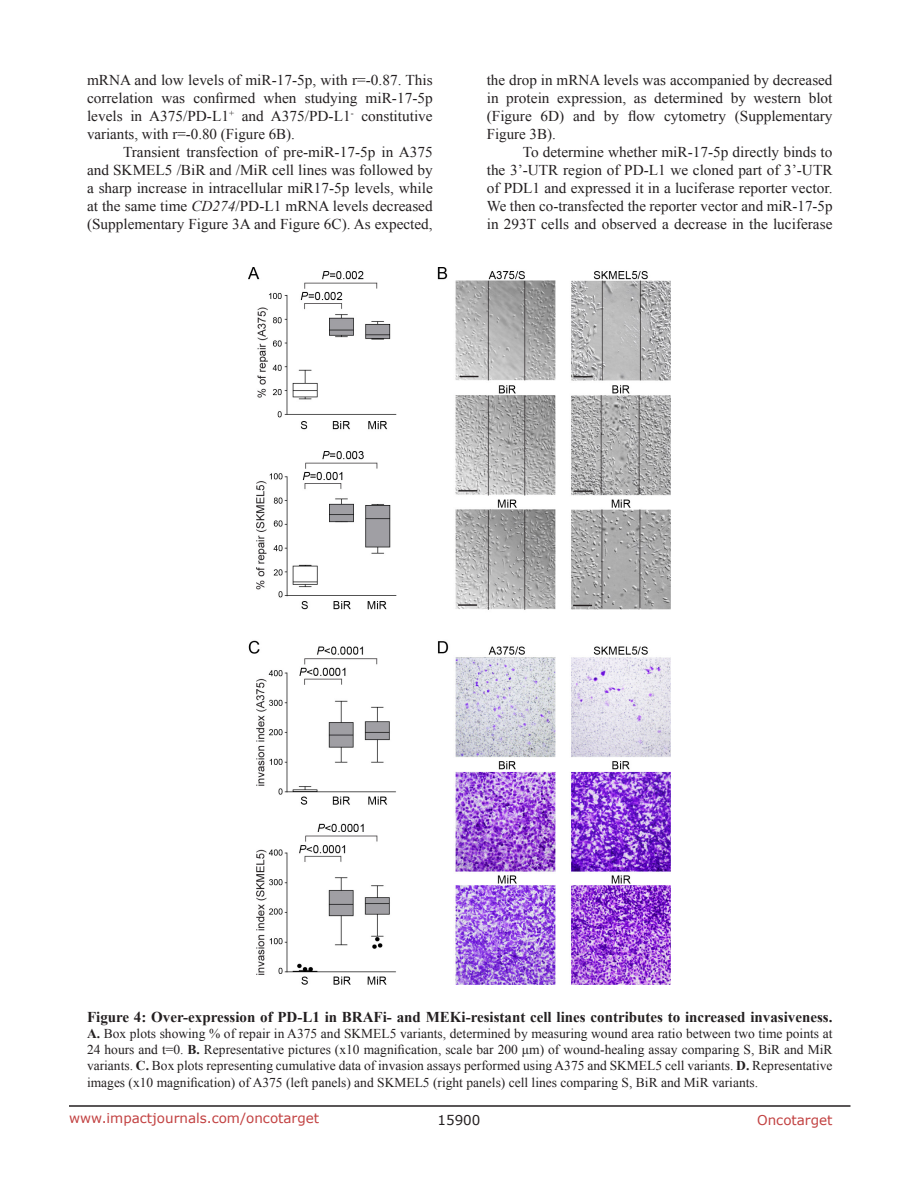
<style>
.page{position:relative;width:918px;height:1188px;background:#fff}
.page>*{position:absolute;margin:0;border:0;box-sizing:border-box;transform-origin:0 0}
.BodyText{font:15px/18px "Times New Roman";color:#231f20;text-align:justify}
.figuretext{font:700 15px "Times New Roman";color:#231f20}
.figuretext-2{font:13.5px/16.2px "Times New Roman";color:#231f20;text-align:justify}
.t1{font:13.5px "Verdana";color:#c24141}
.t2{font:13.5px "Verdana";color:#231f20}
.s1{font-style:italic}
.s2{font-weight:700}
</style>
<div class="page">
<hr style="left:69px;top:1105px;width:781px;height:2px;background:#231f20">
<img style="left:249px;top:267px;width:422px;height:717px">
<p class="BodyText" style="left:87px;top:71px;width:347px">mRNA and low levels of miR-17-5p, with r=-0.87. This correlation was confirmed when studying miR-17-5p levels in A375/PD-L1<sup>+</sup> and A375/PD-L1<sup>-</sup> constitutive variants, with r=-0.80 (Figure 6B).</p>
<p class="BodyText" style="left:87px;top:143px;width:347px;text-indent:36px">Transient transfection of pre-miR-17-5p in A375 and SKMEL5 /BiR and /MiR cell lines was followed by a sharp increase in intracellular miR17-5p levels, while at the same time <span class="s1">CD274</span>/PD-L1 mRNA levels decreased (Supplementary Figure 3A and Figure 6C). As expected,</p>
<p class="BodyText" style="left:487px;top:71px;width:347px">the drop in mRNA levels was accompanied by decreased in protein expression, as determined by western blot (Figure 6D) and by flow cytometry (Supplementary Figure 3B).</p>
<p class="BodyText" style="left:487px;top:143px;width:347px;text-indent:36px">To determine whether miR-17-5p directly binds to the 3’-UTR region of PD-L1 we cloned part of 3’-UTR of PDL1 and expressed it in a luciferase reporter vector.<br>We then co-transfected the reporter vector and miR-17-5p in 293T cells and observed a decrease in the luciferase</p>
<p class="figuretext" style="left:87px;top:1006px;width:747px">Figure 4: Over-expression of PD-L1 in BRAFi- and MEKi-resistant cell lines contributes to increased invasiveness.</p>
<p class="figuretext-2" style="left:87px;top:1025px;width:747px"><span class="s2">A.</span> Box plots showing % of repair in A375 and SKMEL5 variants, determined by measuring wound area ratio between two time points at 24 hours and t=0. <span class="s2">B.</span> Representative pictures (x10 magnification, scale bar 200 μm) of wound-healing assay comparing S, BiR and MiR variants. <span class="s2">C.</span> Box plots representing cumulative data of invasion assays performed using A375 and SKMEL5 cell variants. <span class="s2">D.</span> Representative images (x10 magnification) of A375 (left panels) and SKMEL5 (right panels) cell lines comparing S, BiR and MiR variants.</p>
<p class="t1" style="left:69px;top:1109px;width:252px">www.impactjournals.com/oncotarget</p>
<p class="t2" style="left:438px;top:1111px;width:44px">15900</p>
<p class="t1" style="left:757px;top:1111px;width:77px">Oncotarget</p>
</div>
